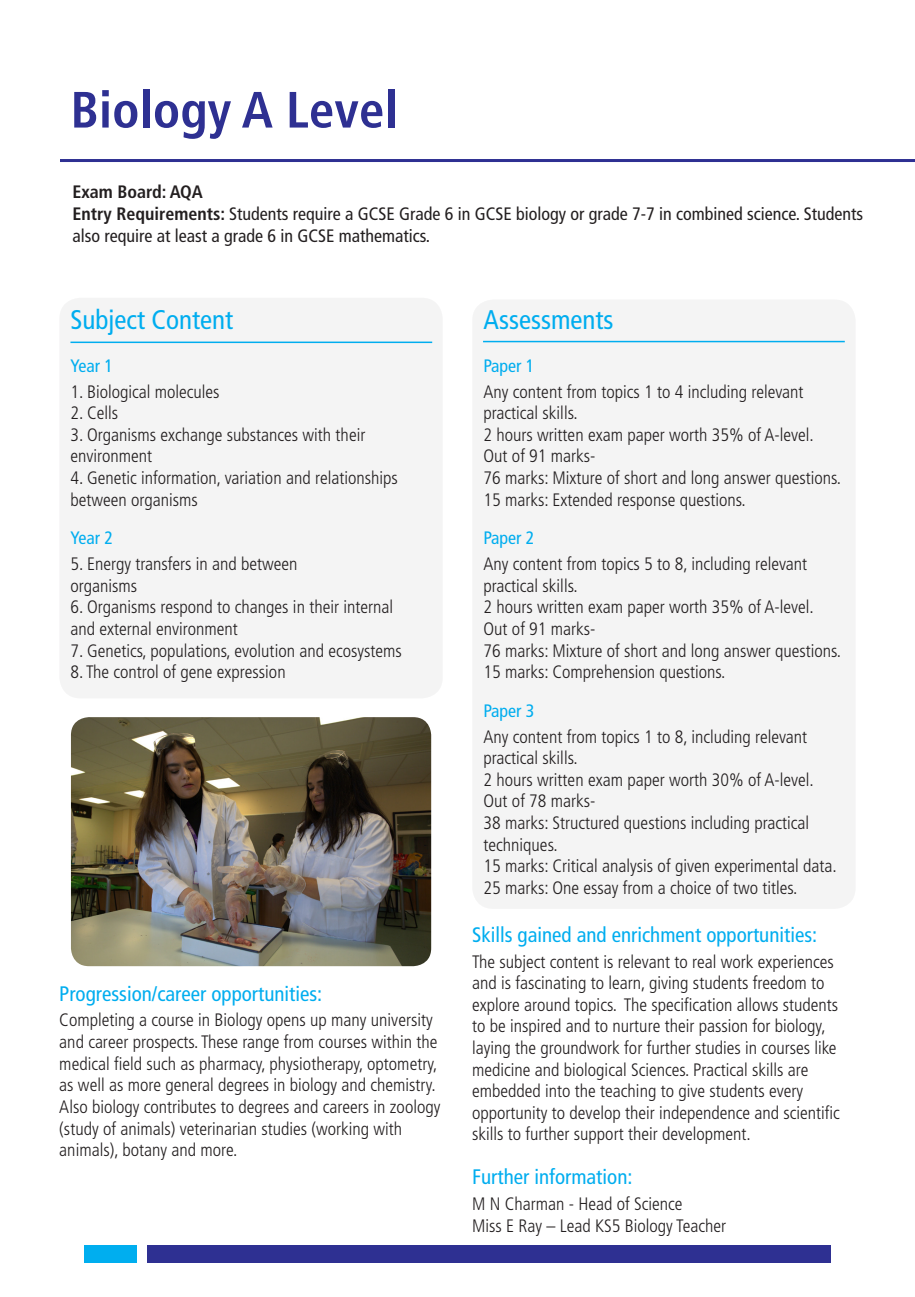
<style>
.page{position:relative;width:915px;height:1297px;background:#fff}
.page>*{position:absolute;margin:0;border:0;box-sizing:border-box;transform-origin:0 0}
.t1{font:700 condensed 51px "Frutiger LT Std";color:#2e3092}
.t2{font:condensed 27px "Frutiger LT Std";color:#00adef}
.t3{font:condensed 21px "Frutiger LT Std";color:#00adef}
.t4{font:300 condensed 18px/21.6px "Frutiger LT Std";color:#231f20}
.t5{font:condensed 18px/21.6px "Frutiger LT Std";color:#231f20}
.t6{font:condensed 18px "Frutiger LT Std";color:#00adef}
.t7{font:700 condensed 18px "Frutiger LT Std";color:#231f20}
.s1{font-weight:700}
</style>
<div class="page">
<div style="left:59px;top:298px;width:383px;height:400px;background:#f4f4f4;border-radius:21px"></div>
<div style="left:472px;top:299px;width:383px;height:610px;background:#f4f4f4;border-radius:21px"></div>
<hr style="left:70px;top:342px;width:362px;height:1px;background:#00adef">
<hr style="left:483px;top:341px;width:361px;height:1px;background:#00adef">
<img style="left:71px;top:717px;width:360px;height:249px">
<hr style="left:60px;top:159px;width:854px;height:3px;background:#2e3092">
<div style="left:85px;top:1245px;width:52px;height:18px;background:#00aeef"></div>
<div style="left:146px;top:1245px;width:684px;height:18px;background:#2e3092"></div>
<p class="t1" style="left:70px;top:80px;width:328px">Biology A Level</p>
<p class="t7" style="left:72px;top:181px;width:132px">Exam Board: AQA</p>
<p class="t5" style="left:72px;top:203px;width:792px"><span class="s1">Entry Requirements:</span> Students require a GCSE Grade 6 in GCSE biology or grade 7-7 in combined science. Students also require at least a grade 6 in GCSE mathematics.</p>
<p class="t2" style="left:70px;top:303px;width:164px">Subject Content</p>
<p class="t6" style="left:70px;top:355px;width:44px">Year 1</p>
<p class="t4" style="left:70px;top:381px;width:151px">1. Biological molecules</p>
<p class="t4" style="left:70px;top:402px;width:49px">2. Cells</p>
<p class="t4" style="left:70px;top:424px;width:296px">3. Organisms exchange substances with their</p>
<p class="t4" style="left:70px;top:446px;width:83px">environment</p>
<p class="t4" style="left:70px;top:467px;width:329px">4. Genetic information, variation and relationships</p>
<p class="t4" style="left:70px;top:489px;width:129px">between organisms</p>
<p class="t6" style="left:70px;top:527px;width:44px">Year 2</p>
<p class="t4" style="left:70px;top:553px;width:228px">5. Energy transfers in and between</p>
<p class="t4" style="left:70px;top:575px;width:68px">organisms</p>
<p class="t4" style="left:70px;top:596px;width:324px">6. Organisms respond to changes in their internal</p>
<p class="t4" style="left:70px;top:618px;width:169px">and external environment</p>
<p class="t4" style="left:70px;top:640px;width:333px">7. Genetics, populations, evolution and ecosystems</p>
<p class="t4" style="left:70px;top:661px;width:217px">8. The control of gene expression</p>
<p class="t3" style="left:59px;top:981px;width:264px">Progression/career opportunities:</p>
<p class="t4" style="left:59px;top:1010px;width:375px">Completing a course in Biology opens up many university</p>
<p class="t4" style="left:59px;top:1031px;width:379px">and career prospects. These range from courses within the</p>
<p class="t4" style="left:59px;top:1053px;width:379px">medical field such as pharmacy, physiotherapy, optometry,</p>
<p class="t4" style="left:59px;top:1074px;width:378px">as well as more general degrees in biology and chemistry.</p>
<p class="t4" style="left:59px;top:1096px;width:382px">Also biology contributes to degrees and careers in zoology</p>
<p class="t4" style="left:59px;top:1118px;width:344px">(study of animals) veterinarian studies (working with</p>
<p class="t4" style="left:59px;top:1139px;width:179px">animals), botany and more.</p>
<p class="t2" style="left:483px;top:303px;width:131px">Assessments</p>
<p class="t6" style="left:483px;top:355px;width:52px">Paper 1</p>
<p class="t4" style="left:483px;top:381px;width:321px">Any content from topics 1 to 4 including relevant</p>
<p class="t4" style="left:483px;top:402px;width:95px">practical skills.</p>
<p class="t4" style="left:483px;top:424px;width:331px">2 hours written exam paper worth 35% of A-level.</p>
<p class="t4" style="left:483px;top:446px;width:113px">Out of 91 marks-</p>
<p class="t4" style="left:483px;top:467px;width:359px">76 marks: Mixture of short and long answer questions.</p>
<p class="t4" style="left:483px;top:489px;width:263px">15 marks: Extended response questions.</p>
<p class="t6" style="left:483px;top:527px;width:52px">Paper 2</p>
<p class="t4" style="left:483px;top:553px;width:325px">Any content from topics 5 to 8, including relevant</p>
<p class="t4" style="left:483px;top:575px;width:95px">practical skills.</p>
<p class="t4" style="left:483px;top:596px;width:331px">2 hours written exam paper worth 35% of A-level.</p>
<p class="t4" style="left:483px;top:618px;width:113px">Out of 91 marks-</p>
<p class="t4" style="left:483px;top:640px;width:359px">76 marks: Mixture of short and long answer questions.</p>
<p class="t4" style="left:483px;top:661px;width:243px">15 marks: Comprehension questions.</p>
<p class="t6" style="left:483px;top:700px;width:52px">Paper 3</p>
<p class="t4" style="left:483px;top:726px;width:325px">Any content from topics 1 to 8, including relevant</p>
<p class="t4" style="left:483px;top:747px;width:95px">practical skills.</p>
<p class="t4" style="left:483px;top:769px;width:331px">2 hours written exam paper worth 30% of A-level.</p>
<p class="t4" style="left:483px;top:791px;width:113px">Out of 78 marks-</p>
<p class="t4" style="left:483px;top:812px;width:327px">38 marks: Structured questions including practical</p>
<p class="t4" style="left:483px;top:834px;width:75px">techniques.</p>
<p class="t4" style="left:483px;top:855px;width:354px">15 marks: Critical analysis of given experimental data.</p>
<p class="t4" style="left:483px;top:877px;width:315px">25 marks: One essay from a choice of two titles.</p>
<p class="t3" style="left:472px;top:922px;width:346px">Skills gained and enrichment opportunities:</p>
<p class="t4" style="left:472px;top:951px;width:363px">The subject content is relevant to real work experiences</p>
<p class="t4" style="left:472px;top:972px;width:354px">and is fascinating to learn, giving students freedom to</p>
<p class="t4" style="left:472px;top:994px;width:367px">explore around topics. The specification allows students</p>
<p class="t4" style="left:472px;top:1016px;width:355px">to be inspired and to nurture their passion for biology,</p>
<p class="t4" style="left:472px;top:1037px;width:366px">laying the groundwork for further studies in courses like</p>
<p class="t4" style="left:472px;top:1059px;width:337px">medicine and biological Sciences. Practical skills are</p>
<p class="t4" style="left:472px;top:1080px;width:332px">embedded into the teaching to give students every</p>
<p class="t4" style="left:472px;top:1102px;width:369px">opportunity to develop their independence and scientific</p>
<p class="t4" style="left:472px;top:1124px;width:280px">skills to further support their development.</p>
<p class="t3" style="left:472px;top:1164px;width:162px">Further information:</p>
<p class="t4" style="left:472px;top:1193px;width:255px">M N Charman - Head of Science<br>Miss E Ray – Lead KS5 Biology Teacher</p>
</div>
